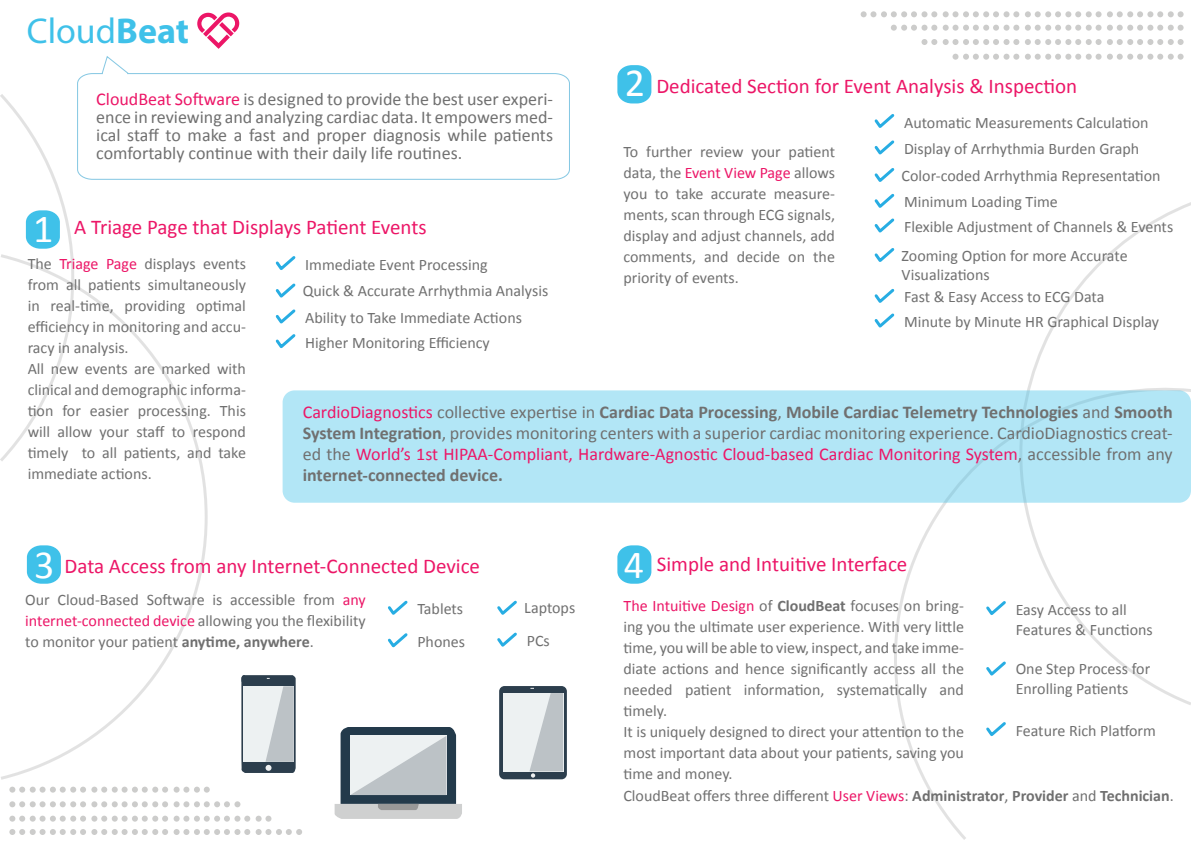
<style>
.page{position:relative;width:1191px;height:842px;background:#fff}
.page>*{position:absolute;margin:0;border:0;box-sizing:border-box;transform-origin:0 0}
.t1{font:40px "Calibri";color:#fff}
.t2{font:36px "Myriad Hebrew";color:#3fc1e9}
.t3{font:21px "Calibri";color:#ec1667}
.t4{font:18px/18px "Calibri";color:#707070;text-align:justify}
.t5{font:16px/21px "Calibri";color:#707070}
.s1{font-weight:700}
.s2{color:#ec1667}
</style>
<div class="page">
<svg style="left:617px;top:65px;width:34px;height:38px"></svg>
<svg style="left:617px;top:545px;width:34px;height:39px"></svg>
<svg style="left:1px;top:284px;width:207px;height:496px"></svg>
<svg style="left:0;top:94px;width:74px;height:368px"></svg>
<svg style="left:894px;top:503px;width:72px;height:337px"></svg>
<svg style="left:1024px;top:202px;width:167px;height:503px"></svg>
<svg style="left:952px;top:54px;width:231px;height:6px"></svg>
<svg style="left:921px;top:39px;width:262px;height:6px"></svg>
<svg style="left:891px;top:25px;width:292px;height:6px"></svg>
<svg style="left:860px;top:11px;width:323px;height:6px"></svg>
<svg style="left:9px;top:829px;width:159px;height:6px"></svg>
<svg style="left:174px;top:829px;width:76px;height:6px"></svg>
<svg style="left:256px;top:829px;width:46px;height:6px"></svg>
<svg style="left:9px;top:816px;width:159px;height:6px"></svg>
<svg style="left:174px;top:816px;width:76px;height:6px"></svg>
<svg style="left:256px;top:816px;width:15px;height:6px"></svg>
<svg style="left:9px;top:801px;width:159px;height:6px"></svg>
<svg style="left:174px;top:801px;width:66px;height:6px"></svg>
<svg style="left:9px;top:787px;width:159px;height:6px"></svg>
<svg style="left:174px;top:787px;width:36px;height:6px"></svg>
<svg style="left:197px;top:12px;width:42px;height:37px"></svg>
<svg style="left:77px;top:73px;width:493px;height:107px"></svg>
<svg style="left:101px;top:56px;width:29px;height:19px"></svg>
<svg style="left:275px;top:256px;width:21px;height:14px"></svg>
<svg style="left:275px;top:283px;width:21px;height:15px"></svg>
<svg style="left:275px;top:309px;width:21px;height:40px"></svg>
<div style="left:282px;top:390px;width:909px;height:113px;background:#b2e6f6;border-radius:12px"></div>
<svg style="left:874px;top:114px;width:21px;height:14px"></svg>
<svg style="left:874px;top:140px;width:21px;height:15px"></svg>
<svg style="left:874px;top:168px;width:21px;height:14px"></svg>
<svg style="left:874px;top:193px;width:21px;height:40px"></svg>
<svg style="left:874px;top:248px;width:21px;height:14px"></svg>
<svg style="left:874px;top:288px;width:21px;height:40px"></svg>
<svg style="left:388px;top:600px;width:20px;height:15px"></svg>
<svg style="left:388px;top:633px;width:20px;height:15px"></svg>
<svg style="left:497px;top:600px;width:20px;height:15px"></svg>
<svg style="left:497px;top:632px;width:20px;height:15px"></svg>
<svg style="left:334px;top:727px;width:128px;height:92px;background:#aab3b8"></svg>
<svg style="left:241px;top:675px;width:55px;height:98px;background:#aeb6bb"></svg>
<div style="left:499px;top:686px;width:68px;height:93px;background:#2c3e4d;border-radius:5px"></div>
<div style="left:503px;top:693px;width:60px;height:78px;background:#edf1f2"></div>
<svg style="left:529px;top:688px;width:34px;height:90px"></svg>
<svg style="left:986px;top:601px;width:20px;height:14px"></svg>
<svg style="left:986px;top:661px;width:20px;height:15px"></svg>
<svg style="left:986px;top:722px;width:20px;height:15px"></svg>
<h2 class="t2" style="left:27px;top:11px;width:164px">Cloud<span class="s1">Beat</span></h2>
<h1 class="t1" style="left:625px;top:55px;width:22px">2</h1>
<h3 class="t3" style="left:656px;top:71px;width:422px">Dedicated Section for Event Analysis &amp; Inspection</h3>
<p class="t4" style="left:96px;top:90px;width:458px"><span class="s2">CloudBeat Software</span> is designed to provide the best user experi&shy;ence in reviewing and analyzing cardiac data. It empowers med&shy;ical staff to make a fast and proper diagnosis while patients comfortably continue with their daily life routines.</p>
<p class="t5" style="left:904px;top:109px;width:246px;line-height:26.5px">Automatic Measurements Calculation<br>Display of Arrhythmia Burden Graph</p>
<p class="t5" style="left:904px;top:189px;width:271px;line-height:24.7px">Minimum Loading Time<br>Flexible Adjustment of Channels &amp; Events</p>
<p class="t5" style="left:623px;top:140px;width:213px;text-align:justify">To further review your patient data, the <span class="s2">Event View Page</span> allows you to take accurate measure&shy;ments, scan through ECG signals, display and adjust channels, add comments, and decide on the priority of events.</p>
<p class="t5" style="left:901px;top:164px;width:260px">Color-coded Arrhythmia Representation</p>
<h1 class="t1" style="left:33px;top:201px;width:22px">1</h1>
<h3 class="t3" style="left:74px;top:213px;width:354px">A Triage Page that Displays Patient Events</h3>
<p class="t5" style="left:28px;top:253px;width:220px">The <span class="s2">Triage Page</span> displays events from all patients simultaneously in real-time, providing optimal efficiency in monitoring and accu&shy;racy in analysis.<br>All new events are marked with clinical and demographic informa&shy;tion for easier processing. This will allow your staff to respond timely to all patients, and take immediate actions.</p>
<p class="t5" style="left:305px;top:253px;width:184px">Immediate Event Processing</p>
<p class="t5" style="left:901px;top:245px;width:227px;line-height:19px">Zooming Option for more Accurate<br>Visualizations</p>
<p class="t5" style="left:303px;top:280px;width:247px">Quick &amp; Accurate Arrhythmia Analysis</p>
<p class="t5" style="left:904px;top:284px;width:256px;line-height:24.7px">Fast &amp; Easy Access to ECG Data<br>Minute by Minute HR Graphical Display</p>
<p class="t5" style="left:305px;top:305px;width:218px;line-height:24.7px">Ability to Take Immediate Actions<br>Higher Monitoring Efficiency</p>
<p class="t4" style="left:303px;top:401px;width:871px;line-height:21px"><span class="s2">CardioDiagnostics</span> collective expertise in <span class="s1">Cardiac Data Processing</span>, <span class="s1">Mobile Cardiac Telemetry Technologies</span> and <span class="s1">Smooth System Integration</span>, provides monitoring centers with a superior cardiac monitoring experience. CardioDiagnostics creat&shy;ed the <span class="s2">World’s 1st HIPAA-Compliant, Hardware-Agnostic Cloud-based Cardiac Monitoring System</span>, accessible from any <span class="s1">internet-connected device.</span></p>
<h1 class="t1" style="left:34px;top:537px;width:22px">3</h1>
<h1 class="t1" style="left:624px;top:537px;width:22px">4</h1>
<h3 class="t3" style="left:657px;top:550px;width:252px">Simple and Intuitive Interface</h3>
<p class="t5" style="left:623px;top:594px;width:342px"><span class="s2">The Intuitive Design</span> of <span class="s1">CloudBeat</span> focuses on bring&shy;ing you the ultimate user experience. With very little time, you will be able to view, inspect, and take imme&shy;diate actions and hence significantly access all the needed patient information, systematically and timely.<br>It is uniquely designed to direct your attention to the most important data about your patients, saving you time and money.</p>
<p class="t5" style="left:1015px;top:599px;width:139px;line-height:20px">Easy Access to all<br>Features &amp; Functions</p>
<h3 class="t3" style="left:65px;top:551px;width:417px">Data Access from any Internet-Connected Device</h3>
<p class="t5" style="left:25px;top:589px;width:342px;text-align:justify">Our Cloud-Based Software is accessible from <span class="s2">any internet-connected device</span> allowing you the flexibility to monitor your patient <span class="s1">anytime, anywhere</span>.</p>
<p class="t5" style="left:417px;top:592px;width:49px;line-height:32.5px">Tablets<br>Phones</p>
<p class="t5" style="left:524px;top:597px;width:52px">Laptops</p>
<p class="t5" style="left:527px;top:630px;width:25px">PCs</p>
<p class="t5" style="left:1015px;top:658px;width:136px;line-height:20px">One Step Process for<br>Enrolling Patients</p>
<p class="t5" style="left:1015px;top:719px;width:142px">Feature Rich Platform</p>
<p class="t5" style="left:623px;top:785px;width:552px">CloudBeat offers three different <span class="s2">User Views</span>: <span class="s1">Administrator</span>, <span class="s1">Provider</span> and <span class="s1">Technician</span>.</p>
</div>
